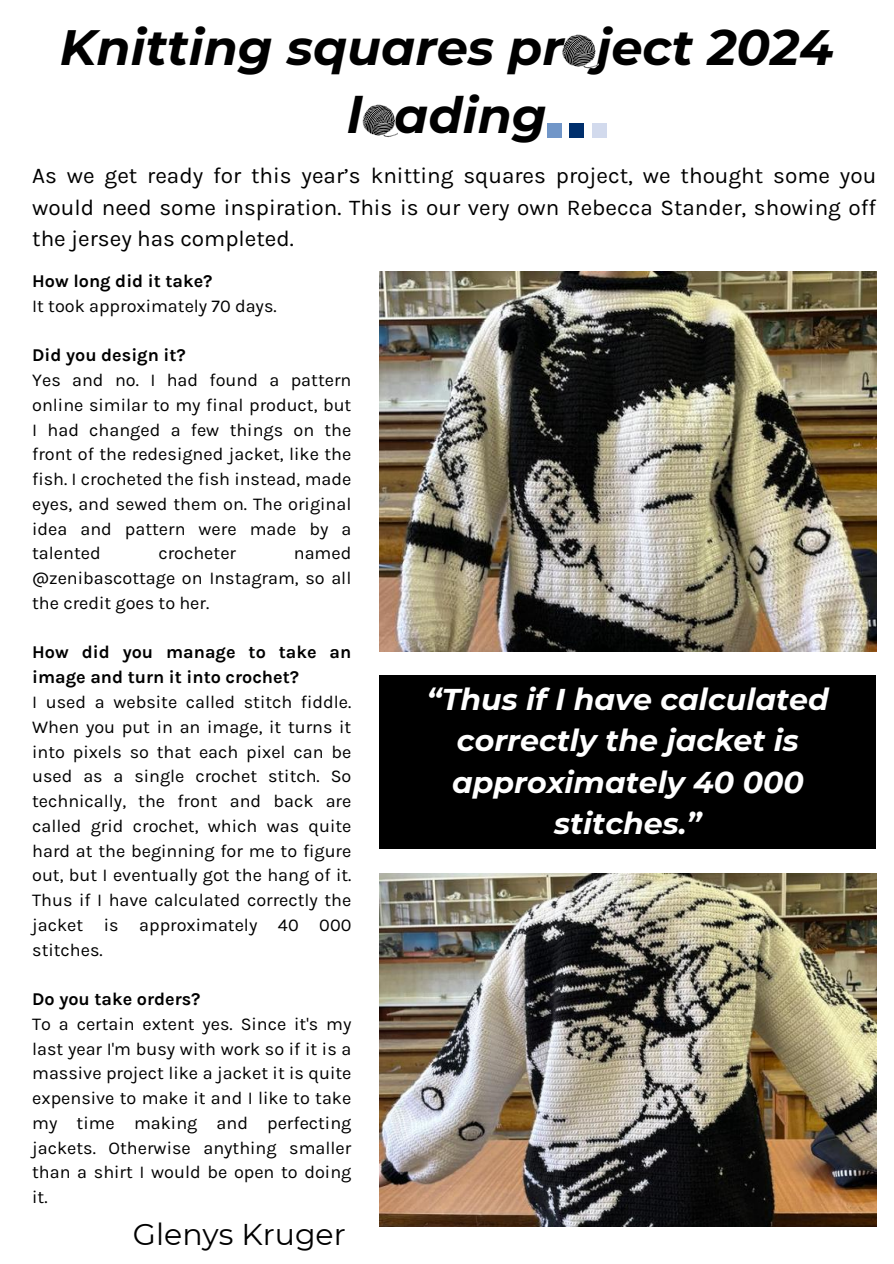
<style>
.page{position:relative;width:894px;height:1264px;background:#fff}
.page>*{position:absolute;margin:0;border:0;box-sizing:border-box;transform-origin:0 0}
.t1{font:italic 700 49.5px/68.7px "Montserrat";color:#000;text-align:center}
.t2{font:italic 700 30px/41.4px "Montserrat";color:#fff;text-align:center}
.t3{font:30px "Montserrat";color:#000}
.t4{font:22.5px/31.5px "Karla";color:#000;text-align:justify}
.t5{font:18px/24.8px "Karla";color:#000;text-align:justify}
.t6{font:700 18px/24.8px "Karla";color:#000}
</style>
<div class="page">
<img style="left:379px;top:272px;width:496px;height:379px">
<img style="left:379px;top:873px;width:496px;height:353px">
<div style="left:379px;top:675px;width:497px;height:174px;background:#000"></div>
<div style="left:547px;top:123px;width:14px;height:14px;background:#7196c8"></div>
<div style="left:569px;top:123px;width:15px;height:14px;background:#002f6c"></div>
<div style="left:591px;top:123px;width:15px;height:14px;background:#d2daed"></div>
<svg style="left:363px;top:104px;width:35px;height:33px"></svg>
<svg style="left:562px;top:34px;width:37px;height:35px"></svg>
<h1 class="t1" style="left:60px;top:12px;width:775px">Knitting squares project 2024 loading</h1>
<p class="t4" style="left:32px;top:160px;width:845px">As we get ready for this year’s knitting squares project, we thought some you would need some inspiration. This is our very own Rebecca Stander, showing off the jersey has completed.</p>
<p class="t6" style="left:32px;top:269px;width:182px">How long did it take?</p>
<p class="t5" style="left:32px;top:293px;width:246px">It took approximately 70 days.</p>
<p class="t6" style="left:32px;top:343px;width:155px">Did you design it?</p>
<p class="t5" style="left:32px;top:368px;width:320px">Yes and no. I had found a pattern online similar to my final product, but I had changed a few things on the front of the redesigned jacket, like the fish. I crocheted the fish instead, made eyes, and sewed them on. The original idea and pattern were made by a talented</p>
<p class="t5" style="left:32px;top:541px;width:320px;text-indent:261px">named @zenibascottage on Instagram, so all the credit goes to her.</p>
<p class="t6" style="left:32px;top:640px;width:320px">How did you manage to take an image and turn it into crochet?</p>
<p class="t5" style="left:32px;top:689px;width:320px">I used a website called stitch fiddle.<br>When you put in an image, it turns it into pixels so that each pixel can be used as a single crochet stitch. So technically, the front and back are called grid crochet, which was quite hard at the beginning for me to figure out, but I eventually got the hang of it.<br>Thus if I have calculated correctly the jacket is approximately 40 000 stitches.</p>
<p class="t6" style="left:32px;top:986px;width:170px">Do you take orders?</p>
<p class="t5" style="left:32px;top:1011px;width:320px">To a certain extent yes. Since it's my last year I'm busy with work so if it is a massive project like a jacket it is quite expensive to make it and I like to take my time making and perfecting jackets. Otherwise anything smaller than a shirt I would be open to doing it.</p>
<p class="t5" style="left:158px;top:541px;width:79px">crocheter</p>
<h2 class="t3" style="left:133px;top:1215px;width:214px">Glenys Kruger</h2>
<h2 class="t2" style="left:427px;top:678px;width:403px">“Thus if I have calculated correctly the jacket is approximately 40 000 stitches.”</h2>
</div>
